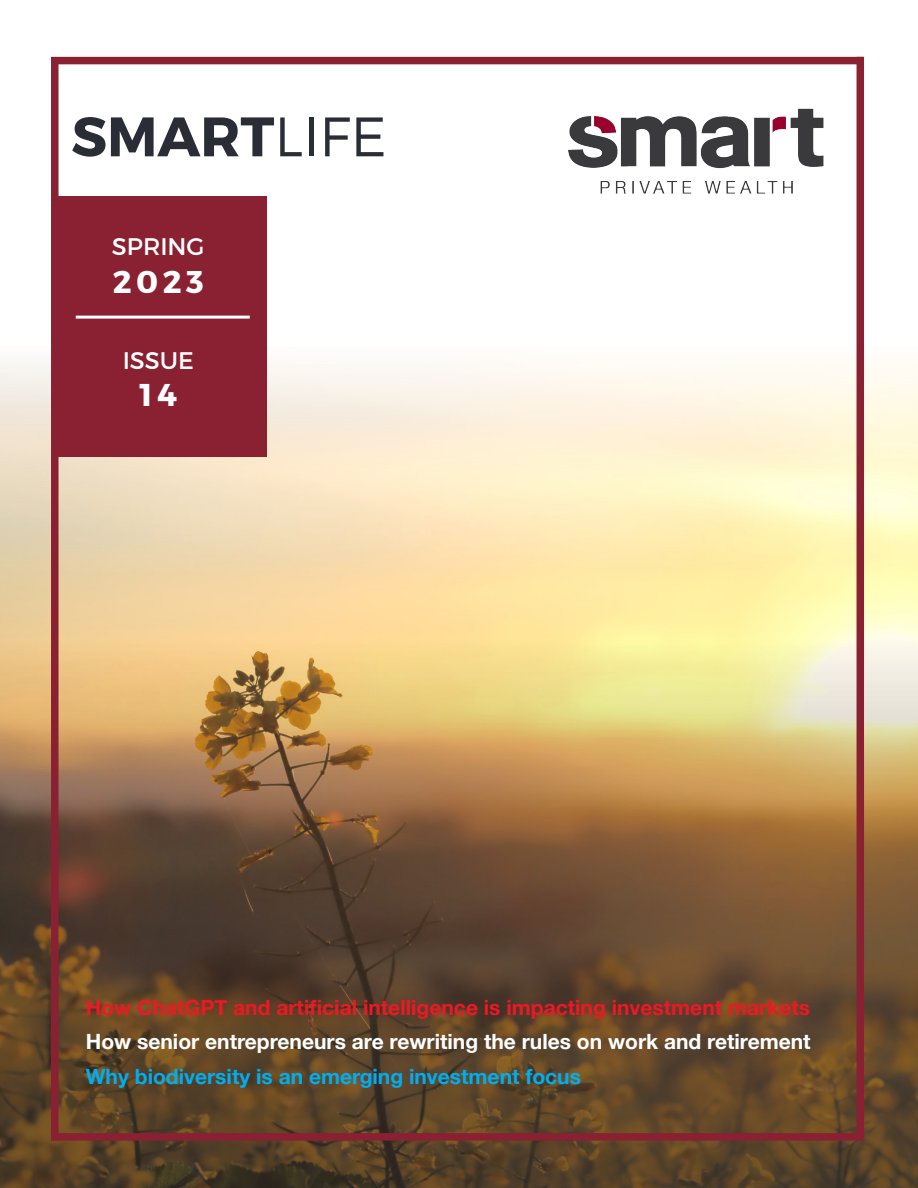
<style>
.page{position:relative;width:918px;height:1188px;background:#fff}
.page>*{position:absolute;margin:0;border:0;box-sizing:border-box;transform-origin:0 0}
.t1{font:700 55.5px "Montserrat";color:#2a2d35}
.t2{font:700 31.5px "Montserrat";letter-spacing:.14em;color:#fff}
.t3{font:24px "Montserrat";color:#fff}
.t4{font:700 21px "Helvetica Neue";color:#ee1825}
.t5{font:700 21px "Helvetica Neue";color:#fff}
.t6{font:700 21px "Helvetica Neue";color:#00aeef}
.s1{font-weight:300}
</style>
<div class="page">
<img style="left:0;top:347px;width:918px;height:288px">
<div style="left:52px;top:196px;width:214px;height:261px;background:#8a2132"></div>
<hr style="left:76px;top:316px;width:174px;height:3px;background:#fff">
<svg style="left:0;top:635px;width:918px;height:553px;background:#876a43"></svg>
<img style="left:568px;top:103px;width:289px;height:119px">
<div style="left:51px;top:61px;width:8px;height:1080px;background:#8a2132"></div>
<div style="left:51px;top:57px;width:812px;height:7px;background:#8a2132"></div>
<div style="left:857px;top:57px;width:7px;height:1080px;background:#8a2132"></div>
<div style="left:51px;top:1133px;width:812px;height:8px;background:#8a2132"></div>
<p class="t1" style="left:71px;top:102px;width:317px">SMART<span class="s1">LIFE</span></p>
<p class="t3" style="left:112px;top:232px;width:94px">SPRING</p>
<p class="t2" style="left:113px;top:262px;width:92px">2023</p>
<p class="t3" style="left:123px;top:345px;width:73px">ISSUE</p>
<p class="t2" style="left:140px;top:376px;width:39px">14</p>
<p class="t4" style="left:86px;top:991px;width:726px">How ChatGPT and artificial intelligence is impacting investment markets</p>
<p class="t5" style="left:86px;top:1026px;width:726px">How senior entrepreneurs are rewriting the rules on work and retirement</p>
<p class="t6" style="left:86px;top:1060px;width:497px">Why biodiversity is an emerging investment focus</p>
</div>
